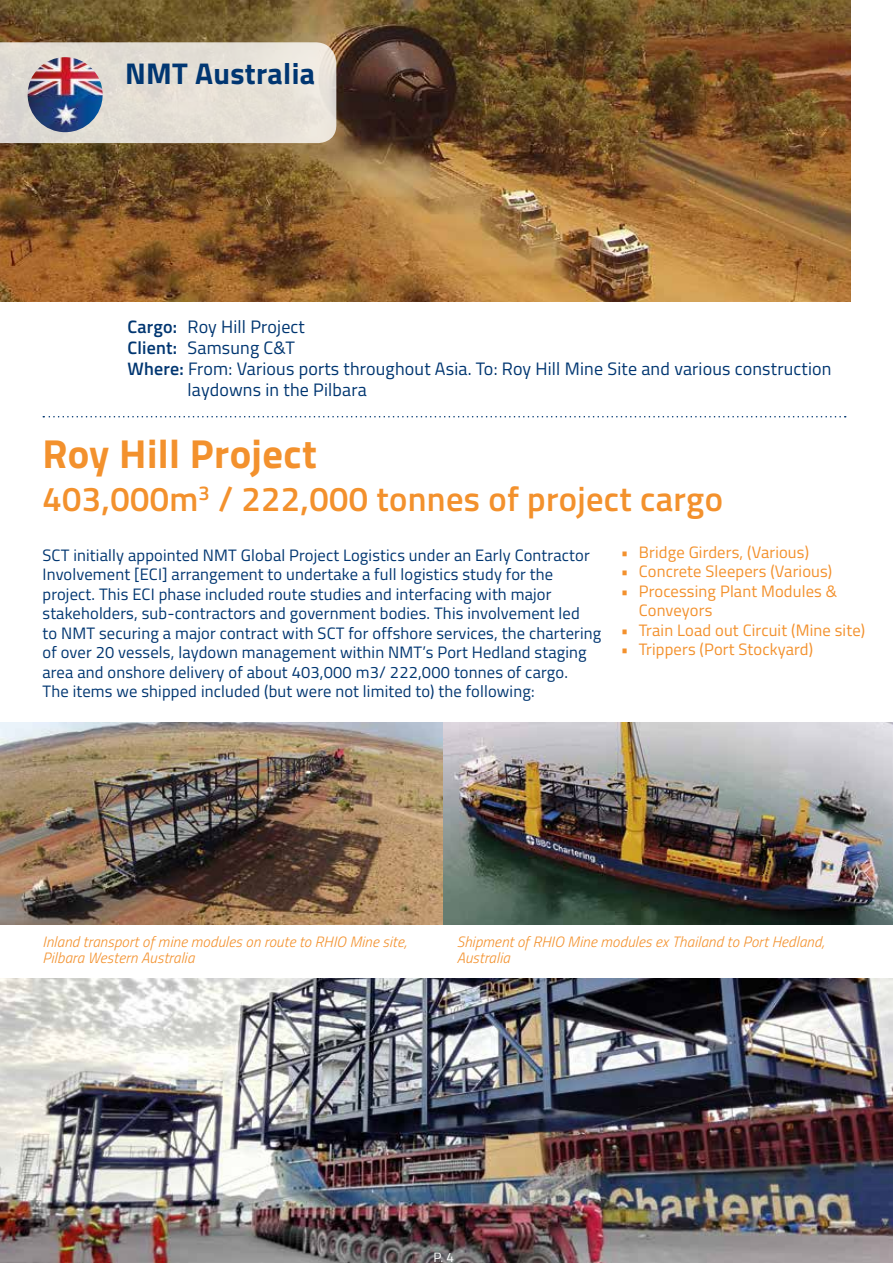
<style>
.page{position:relative;width:893px;height:1263px;background:#fff}
.page>*{position:absolute;margin:0;border:0;box-sizing:border-box;transform-origin:0 0}
.t1{font:700 40.5px "Titillium Web";letter-spacing:.01em;color:#f3912d}
.t2{font:600 34.5px "Titillium Web";letter-spacing:.01em;color:#f3912d}
.t3{font:700 30px "Titillium Web";letter-spacing:.01em;color:#003671}
.t4{font:18px "Titillium Web";letter-spacing:.01em;color:#003671}
.t5{font:16.5px/19.5px "Titillium Web";letter-spacing:.01em;color:#003671}
.t6{font:16.5px/19.5px "Titillium Web";letter-spacing:.01em;color:#f3912d}
.t7{font:italic 300 15px/16.5px "Titillium Web";letter-spacing:.01em;color:#f3912d}
.t8{font:13.5px "Titillium Web";color:#fff}
.s1{font-weight:600}
</style>
<div class="page">
<img style="left:0;top:0;width:850px;height:302px">
<svg style="left:0;top:42px;width:336px;height:101px;background:#e3ddd4"></svg>
<img style="left:28px;top:57px;width:75px;height:75px;border-radius:38px">
<img style="left:0;top:722px;width:893px;height:202px">
<svg style="left:43px;top:416px;width:803px;height:1px"></svg>
<img style="left:0;top:978px;width:893px;height:285px">
<h3 class="t3" style="left:125px;top:51px;width:191px">NMT Australia</h3>
<p class="t4" style="left:128px;top:313px;width:179px"><span class="s1">Cargo:</span> Roy Hill Project</p>
<p class="t4" style="left:128px;top:334px;width:169px"><span class="s1">Client:</span> Samsung C&amp;T</p>
<p class="t4" style="left:128px;top:355px;width:705px"><span class="s1">Where:</span> From: Various ports throughout Asia. To: Roy Hill Mine Site and various construction</p>
<p class="t4" style="left:188px;top:376px;width:181px">laydowns in the Pilbara</p>
<h1 class="t1" style="left:43px;top:423px;width:276px">Roy Hill Project</h1>
<h2 class="t2" style="left:43px;top:473px;width:682px">403,000m<sup>3</sup> / 222,000 tonnes of project cargo</h2>
<p class="t5" style="left:43px;top:544px;width:560px">SCT initially appointed NMT Global Project Logistics under an Early Contractor Involvement [ECI] arrangement to undertake a full logistics study for the project. This ECI phase included route studies and interfacing with major stakeholders, sub-contractors and government bodies. This involvement led<br>to NMT securing a major contract with SCT for offshore services, the chartering of over 20 vessels, laydown management within NMT’s Port Hedland staging area and onshore delivery of about 403,000 m3/ 222,000 tonnes of cargo.<br>The items we shipped included (but were not limited to) the following:</p>
<p class="t6" style="left:621px;top:541px;width:190px">• Bridge Girders, (Various)</p>
<p class="t6" style="left:621px;top:561px;width:213px">• Concrete Sleepers (Various)</p>
<p class="t6" style="left:639px;top:580px;width:200px;text-indent:-18px">• Processing Plant Modules &amp;<br>Conveyors</p>
<p class="t6" style="left:621px;top:619px;width:246px">• Train Load out Circuit (Mine site)</p>
<p class="t6" style="left:621px;top:639px;width:194px">• Trippers (Port Stockyard)</p>
<p class="t7" style="left:43px;top:932px;width:366px">Inland transport of mine modules on route to RHIO Mine site,<br>Pilbara Western Australia</p>
<p class="t7" style="left:457px;top:932px;width:369px">Shipment of RHIO Mine modules ex Thailand to Port Hedland,<br>Australia</p>
<p class="t8" style="left:433px;top:1248px;width:22px">P. 4</p>
</div>
